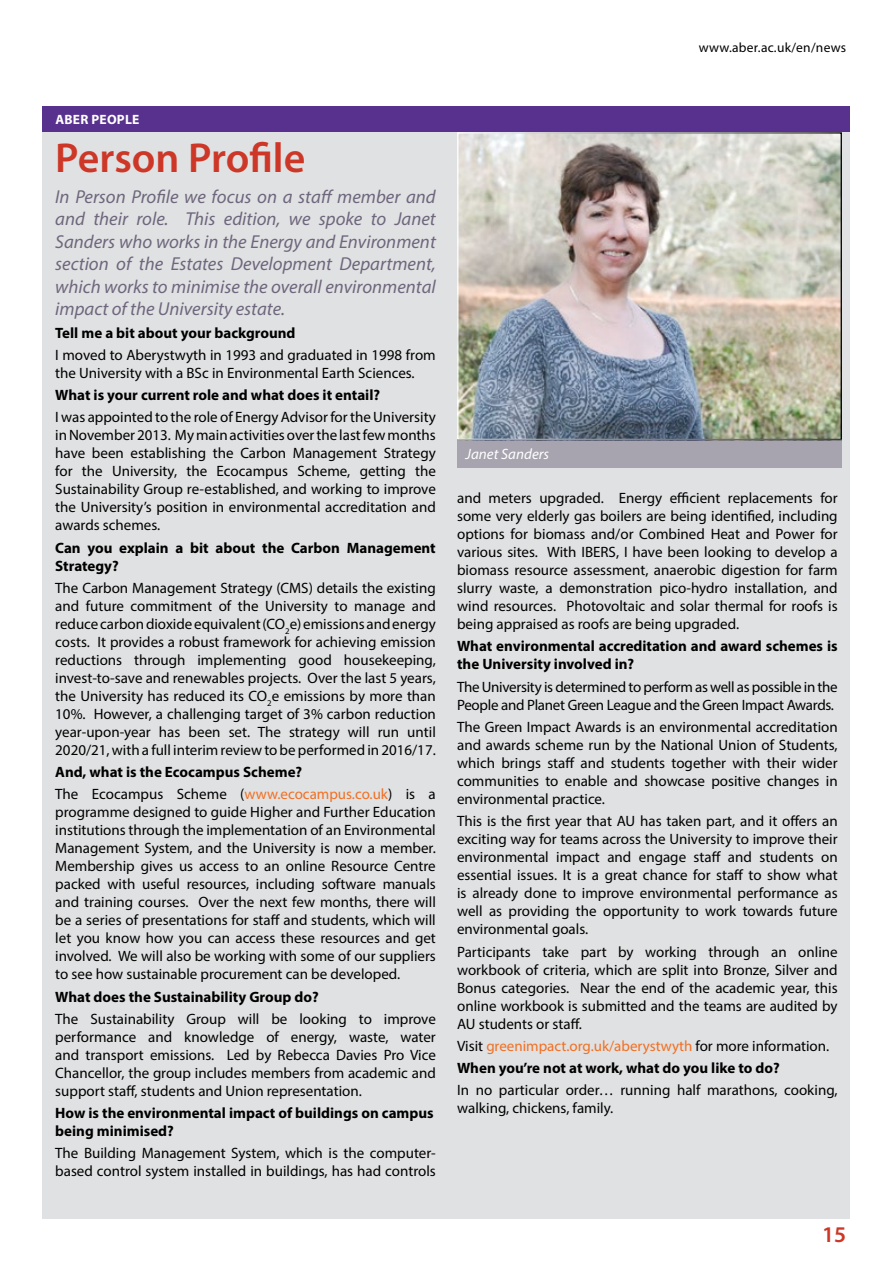
<style>
.page{position:relative;width:893px;height:1263px;background:#fff}
.page>*{position:absolute;margin:0;border:0;box-sizing:border-box;transform-origin:0 0}
.t1{font:600 42px "Myriad Pro";color:#cd3727}
.t2{font:600 22.5px "Myriad Pro";color:#cd3727}
.t3{font:italic 18.75px/22.5px "Myriad Pro";color:#6e667d;text-align:justify}
.t4{font:15px/18px "Myriad Pro";color:#000;text-align:justify}
.t5{font:700 15px/18px "Myriad Pro";color:#000}
.t6{font:15px/18px "Myriad Pro";letter-spacing:-.02em;color:#000}
.t7{font:italic 15px "Myriad Pro";color:#fff}
.t8{font:13.5px "Myriad Pro";letter-spacing:.02em;color:#000}
.t9{font:700 13.5px "Myriad Pro";letter-spacing:.02em;color:#fff}
.s1{font-weight:400}
.s2{font-weight:400;color:#f36f21}
</style>
<div class="page">
<div style="left:43px;top:132px;width:807px;height:1086px;background:#e0e1e2"></div>
<div style="left:43px;top:106px;width:807px;height:26px;background:#58318f"></div>
<img style="left:459px;top:134px;width:381px;height:304px">
<div style="left:457px;top:132px;width:385px;height:308px;border:1px solid #fff"></div>
<div style="left:457px;top:440px;width:385px;height:28px;background:#a7a3af"></div>
<p class="t8" style="left:699px;top:39px;width:149px">www.aber.ac.uk/en/news</p>
<p class="t9" style="left:55px;top:111px;width:86px">ABER PEOPLE</p>
<h1 class="t1" style="left:55px;top:131px;width:252px">Person Profile</h1>
<p class="t3" style="left:55px;top:185px;width:382px">In Person Profile we focus on a staff member and and their role. This edition, we spoke to Janet Sanders who works in the Energy and Environment section of the Estates Development Department, which works to minimise the overall environmental impact of the University estate.</p>
<p class="t5" style="left:55px;top:323px;width:242px">Tell me a bit about your background</p>
<p class="t4" style="left:55px;top:346px;width:382px">I moved to Aberystwyth in 1993 and graduated in 1998 from the University with a BSc in Environmental Earth Sciences.</p>
<p class="t5" style="left:55px;top:386px;width:326px">What is your current role and what does it entail?</p>
<p class="t4" style="left:55px;top:408px;width:382px">I was appointed to the role of Energy Advisor for the University in November 2013. My main activities over the last few months have been establishing the Carbon Management Strategy for the University, the Ecocampus Scheme, getting the Sustainability Group re-established, and working to improve the University’s position in environmental accreditation and awards schemes.</p>
<p class="t5" style="left:55px;top:538px;width:382px">Can you explain a bit about the Carbon Management<br>Strategy?</p>
<p class="t4" style="left:55px;top:579px;width:382px">The Carbon Management Strategy (CMS) details the existing and future commitment of the University to manage and reduce carbon dioxide equivalent (CO<sub>2</sub>e) emissions and energy costs. It provides a robust framework for achieving emission reductions through implementing good housekeeping, invest-to-save and renewables projects. Over the last 5 years, the University has reduced its CO<sub>2</sub>e emissions by more than 10%. However, a challenging target of 3% carbon reduction year-upon-year has been set. The strategy will run until 2020/21, with a full interim review to be performed in 2016/17.</p>
<p class="t5" style="left:55px;top:760px;width:382px;line-height:22.2px">And, what is the Ecocampus Scheme?<br><span class="s1">The Ecocampus Scheme (</span><span class="s2">www.ecocampus.co.uk</span><span class="s1">) is a</span></p>
<p class="t4" style="left:55px;top:803px;width:382px">programme designed to guide Higher and Further Education institutions through the implementation of an Environmental Management System, and the University is now a member.<br>Membership gives us access to an online Resource Centre packed with useful resources, including software manuals and training courses. Over the next few months, there will be a series of presentations for staff and students, which will let you know how you can access these resources and get involved. We will also be working with some of our suppliers to see how sustainable procurement can be developed.</p>
<p class="t5" style="left:55px;top:987px;width:265px">What does the Sustainability Group do?</p>
<p class="t4" style="left:55px;top:1010px;width:382px">The Sustainability Group will be looking to improve performance and knowledge of energy, waste, water and transport emissions. Led by Rebecca Davies Pro Vice Chancellor, the group includes members from academic and support staff, students and Union representation.</p>
<p class="t5" style="left:55px;top:1104px;width:380px">How is the environmental impact of buildings on campus being minimised?</p>
<p class="t4" style="left:55px;top:1144px;width:382px">The Building Management System, which is the computer&shy;based control system installed in buildings, has had controls</p>
<p class="t7" style="left:466px;top:445px;width:85px">Janet Sanders</p>
<p class="t4" style="left:457px;top:489px;width:382px">and meters upgraded. Energy efficient replacements for some very elderly gas boilers are being identified, including options for biomass and/or Combined Heat and Power for various sites. With IBERS, I have been looking to develop a biomass resource assessment, anaerobic digestion for farm slurry waste, a demonstration pico-hydro installation, and wind resources. Photovoltaic and solar thermal for roofs is being appraised as roofs are being upgraded.</p>
<p class="t5" style="left:457px;top:637px;width:382px">What environmental accreditation and award schemes is the University involved in?</p>
<p class="t6" style="left:457px;top:677px;width:382px">The University is determined to perform as well as possible in the<br>People and Planet Green League and the Green Impact Awards.</p>
<p class="t4" style="left:457px;top:718px;width:382px">The Green Impact Awards is an environmental accreditation and awards scheme run by the National Union of Students, which brings staff and students together with their wider communities to enable and showcase positive changes in environmental practice.</p>
<p class="t4" style="left:457px;top:812px;width:382px">This is the first year that AU has taken part, and it offers an exciting way for teams across the University to improve their environmental impact and engage staff and students on essential issues. It is a great chance for staff to show what is already done to improve environmental performance as well as providing the opportunity to work towards future environmental goals.</p>
<p class="t4" style="left:457px;top:942px;width:382px">Participants take part by working through an online workbook of criteria, which are split into Bronze, Silver and Bonus categories. Near the end of the academic year, this online workbook is submitted and the teams are audited by AU students or staff.</p>
<p class="t5" style="left:457px;top:1034px;width:374px;line-height:22.2px"><span class="s1">Visit</span> <span class="s2">greenimpact.org.uk/aberystwyth</span> <span class="s1">for more information.<br></span>When you’re not at work, what do you like to do?</p>
<p class="t4" style="left:457px;top:1081px;width:382px">In no particular order… running half marathons, cooking, walking, chickens, family.</p>
<h2 class="t2" style="left:822px;top:1220px;width:26px">15</h2>
</div>
